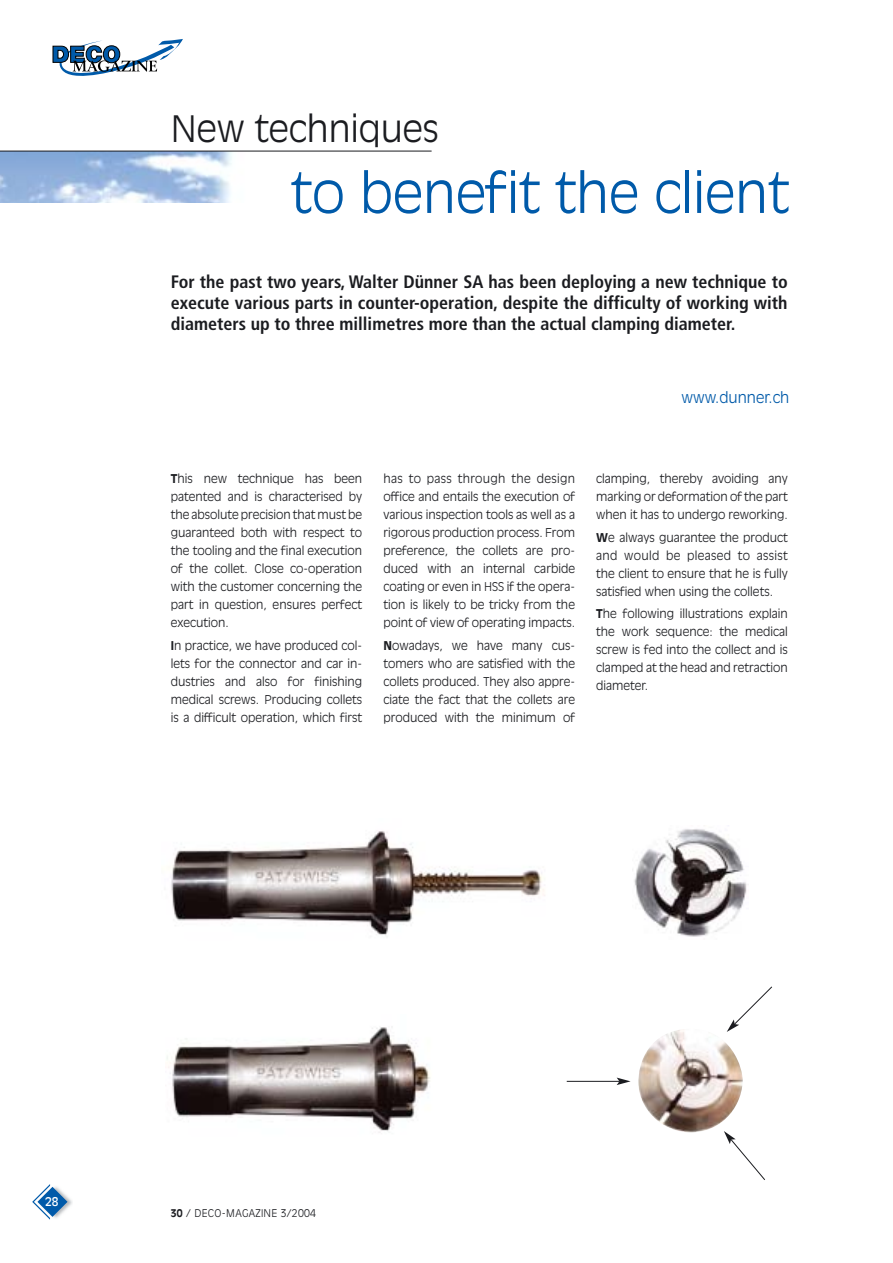
<style>
.page{position:relative;width:893px;height:1263px;background:#fff}
.page>*{position:absolute;margin:0;border:0;box-sizing:border-box;transform-origin:0 0}
.t1{font:300 54px "Antique Olive";color:#005aa9}
.t2{font:300 36px "Antique Olive";color:#1b1c20}
.t3{font:700 condensed 18px/21px "Frutiger";color:#1b1c20;text-align:justify}
.t4{font:300 15px "Antique Olive";color:#005aa9}
.t5{font:300 12px/18px "Antique Olive";color:#1b1c20;text-align:justify}
.t6{font:12px "Antique Olive";color:#fff}
.t7{font:300 10.5px "Antique Olive";letter-spacing:.03em;color:#1b1c20}
.s1{font-weight:700}
</style>
<div class="page">
<img style="left:68px;top:1197px;width:4px;height:11px">
<svg style="left:32px;top:1184px;width:36px;height:36px"></svg>
<svg style="left:52px;top:39px;width:131px;height:37px"></svg>
<img style="left:0;top:152px;width:232px;height:50px">
<hr style="left:0;top:151px;width:431px;height:1px;background:#1b1c20">
<img style="left:171px;top:831px;width:374px;height:106px">
<img style="left:167px;top:1027px;width:263px;height:106px">
<img style="left:632px;top:829px;width:115px;height:108px">
<img style="left:638px;top:1029px;width:105px;height:104px">
<svg style="left:726px;top:986px;width:46px;height:46px"></svg>
<hr style="left:566px;top:1081px;width:53px;height:1px;background:#1b1c20">
<svg style="left:616px;top:1078px;width:14px;height:7px"></svg>
<svg style="left:723px;top:1131px;width:42px;height:49px"></svg>
<h2 class="t2" style="left:171px;top:114px;width:269px">New techniques</h2>
<h1 class="t1" style="left:291px;top:170px;width:499px">to benefit the client</h1>
<h3 class="t3" style="left:171px;top:273px;width:618px">For the past two years, Walter Dünner SA has been deploying a new technique to execute various parts in counter-operation, despite the difficulty of working with diameters up to three millimetres more than the actual clamping diameter.</h3>
<p class="t4" style="left:681px;top:391px;width:110px">www.dunner.ch</p>
<p class="t5" style="left:171px;top:470px;width:193px"><span class="s1">T</span>his new technique has been patented and is characterised by the absolute precision that must be guaranteed both with respect to the tooling and the final execution of the collet. Close co-operation with the customer concerning the part in question, ensures perfect execution.</p>
<p class="t5" style="left:171px;top:637px;width:193px"><span class="s1">I</span>n practice, we have produced col&shy;lets for the connector and car in&shy;dustries and also for finishing medical screws. Producing collets is a difficult operation, which first</p>
<p class="t5" style="left:383px;top:470px;width:193px">has to pass through the design office and entails the execution of various inspection tools as well as a rigorous production process. From preference, the collets are pro&shy;duced with an internal carbide coating or even in HSS if the opera&shy;tion is likely to be tricky from the point of view of operating impacts.</p>
<p class="t5" style="left:383px;top:637px;width:193px"><span class="s1">N</span>owadays, we have many cus&shy;tomers who are satisfied with the collets produced. They also appre&shy;ciate the fact that the collets are produced with the minimum of</p>
<p class="t5" style="left:596px;top:470px;width:193px">clamping, thereby avoiding any marking or deformation of the part when it has to undergo reworking.</p>
<p class="t5" style="left:596px;top:529px;width:193px"><span class="s1">W</span>e always guarantee the product and would be pleased to assist the client to ensure that he is fully satisfied when using the collets.</p>
<p class="t5" style="left:596px;top:605px;width:193px"><span class="s1">T</span>he following illustrations explain the work sequence: the medical screw is fed into the collect and is clamped at the head and retraction diameter.</p>
<p class="t6" style="left:45px;top:1197px;width:15px">28</p>
<p class="t7" style="left:171px;top:1208px;width:147px"><span class="s1">30</span> / DECO-MAGAZINE 3/2004</p>
</div>
